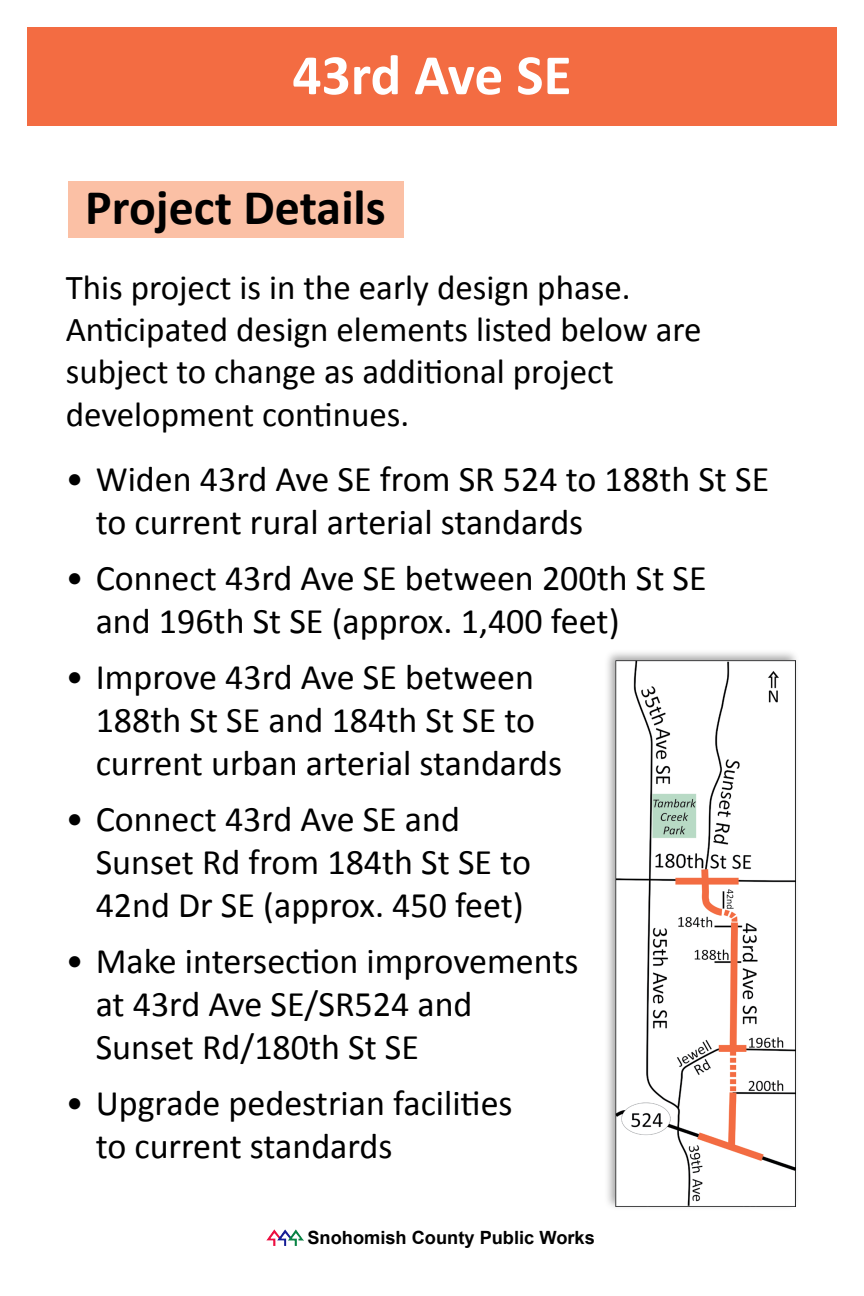
<style>
.page{position:relative;width:864px;height:1296px;background:#fff}
.page>*{position:absolute;margin:0;border:0;box-sizing:border-box;transform-origin:0 0}
.t1{font:700 57.5px "Calibri";letter-spacing:-.005em;color:#fff}
.t2{font:700 50px "Calibri";color:#000}
.t3{font:36px/43.2px "Calibri";color:#000}
.t4{font:35px/42.4px "Calibri";color:#000}
.t5{font:700 18.25px "Arial";color:#000}
</style>
<div class="page">
<img style="left:266px;top:1229px;width:37px;height:17px">
<div style="left:68px;top:181px;width:336px;height:57px;background:#fbc0a5"></div>
<div style="left:27px;top:27px;width:810px;height:99px;background:#f36c42"></div>
<div style="left:604px;top:649px;width:196px;height:562px;background:#000;opacity:.35"></div>
<img style="left:616px;top:661px;width:180px;height:546px">
<h1 class="t1" style="left:292px;top:38px;width:281px">43rd Ave SE</h1>
<h2 class="t2" style="left:85px;top:175px;width:302px">Project Details</h2>
<p class="t4" style="left:66px;top:266px;width:637px">This project is in the early design phase.<br>Anticipated design elements listed below are subject to change as additional project development continues.</p>
<p class="t3" style="left:96px;top:457px;width:675px;text-indent:-30px">• Widen 43rd Ave SE from SR 524 to 188th St SE to current rural arterial standards</p>
<p class="t3" style="left:96px;top:556px;width:612px;text-indent:-30px">• Connect 43rd Ave SE between 200th St SE and 196th St SE (approx. 1,400 feet)</p>
<p class="t3" style="left:96px;top:655px;width:468px;text-indent:-30px">• Improve 43rd Ave SE between<br>188th St SE and 184th St SE to current urban arterial standards</p>
<p class="t3" style="left:96px;top:797px;width:437px;text-indent:-30px">• Connect 43rd Ave SE and<br>Sunset Rd from 184th St SE to<br>42nd Dr SE (approx. 450 feet)</p>
<p class="t3" style="left:96px;top:940px;width:484px;text-indent:-30px">• Make intersection improvements at 43rd Ave SE/SR524 and<br>Sunset Rd/180th St SE</p>
<p class="t3" style="left:96px;top:1082px;width:419px;text-indent:-30px">• Upgrade pedestrian facilities to current standards</p>
<p class="t5" style="left:307px;top:1226px;width:289px">Snohomish County Public Works</p>
</div>
